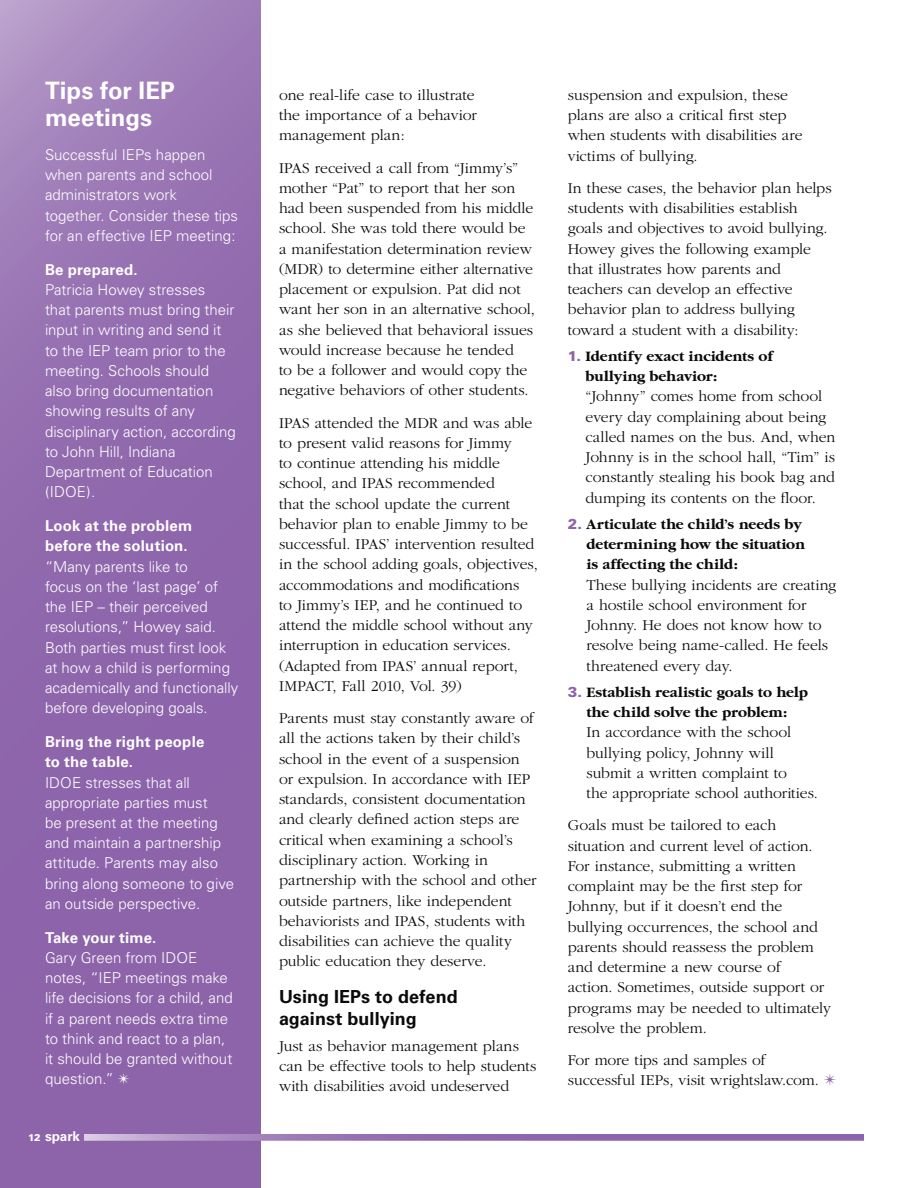
<style>
.page{position:relative;width:918px;height:1188px;background:#fff}
.page>*{position:absolute;margin:0;border:0;box-sizing:border-box;transform-origin:0 0}
.t1{font:700 24px/27px "Univers";letter-spacing:.005em;color:#fff}
.t2{font:700 18px/21.8px "Univers";letter-spacing:.005em;color:#0b0a0b}
.t3{font:300 15.75px/20.2px "Garamond";color:#0b0a0b}
.t4{font:300 15px/20.2px "Univers";color:#fff}
.t5{font:700 15px/20.2px "Garamond";letter-spacing:.005em;color:#0b0a0b}
.t6{font:700 15px/20.2px "Univers";letter-spacing:.01em;color:#fff}
.t7{font:700 13.5px "Univers";letter-spacing:-.005em;color:#fff}
.s1{font-weight:900;font-size:9.75px}
.s2{font-family:"Univers";font-weight:900;font-size:14.25px;color:#8d64aa}
.s3{color:#8d64aa}
</style>
<div class="page">
<svg style="left:0;top:0;width:261px;height:1188px;background:#926cae"></svg>
<svg style="left:84px;top:1134px;width:780px;height:7px;background:#9c79b6"></svg>
<h1 class="t1" style="left:45px;top:77px;width:131px">Tips for IEP meetings</h1>
<p class="t4" style="left:45px;top:144px;width:195px">Successful IEPs happen when parents and school administrators work together. Consider these tips for an effective IEP meeting:</p>
<p class="t6" style="left:45px;top:259px;width:94px">Be prepared.</p>
<p class="t4" style="left:45px;top:279px;width:192px">Patricia H owey stresses<br>that parents must bring their input in writing and send it to the IEP team prior to the meeting. Schools should also bring documentation showing results of any disciplinary action, according to John H ill, Indiana<br>Department of Education (IDOE).</p>
<p class="t6" style="left:45px;top:516px;width:149px">Look at the problem before the solution.</p>
<p class="t4" style="left:45px;top:556px;width:195px">“M any parents like to<br>focus on the ‘last page’ of the IEP – their perceived resolutions,” H owey said.<br>Both parties must first look at how a child is performing academically and functionally before developing goals.</p>
<p class="t6" style="left:45px;top:732px;width:161px">Bring the right people to the table.</p>
<p class="t4" style="left:45px;top:772px;width:191px">IDOE stresses that all appropriate parties must<br>be present at the meeting and maintain a partnership attitude. Parents may also bring along someone to give an outside perspective.</p>
<p class="t6" style="left:45px;top:927px;width:113px">Take your time.</p>
<p class="t4" style="left:45px;top:948px;width:189px">Gary Green from IDOE notes, “IEP meetings make life decisions for a child, and if a parent needs extra time to think and react to a plan, it should be granted without question.” ✴</p>
<p class="t7" style="left:28px;top:1128px;width:53px"><span class="s1">12</span> spark</p>
<p class="t3" style="left:279px;top:85px;width:199px">one real-life case to illustrate the importance of a behavior management plan:</p>
<p class="t3" style="left:279px;top:158px;width:257px">IPAS received a call from “Jimmy’s” mother “Pat” to report that her son had been suspended from his middle school. She was told there would be a manifestation determination review (MDR) to determine either alternative placement or expulsion. Pat did not want her son in an alternative school, as she believed that behavioral issues would increase because he tended<br>to be a follower and would copy the negative behaviors of other students.</p>
<p class="t3" style="left:279px;top:413px;width:260px">IPAS attended the MDR and was able to present valid reasons for Jimmy<br>to continue attending his middle school, and IPAS recommended<br>that the school update the current behavior plan to enable Jimmy to be successful. IPAS’ intervention resulted in the school adding goals, objectives, accommodations and modifications<br>to Jimmy’s IEP, and he continued to attend the middle school without any interruption in education services. (Adapted from IPAS’ annual report, IMPACT, Fall 2010, Vol. 39)</p>
<p class="t3" style="left:279px;top:708px;width:259px">Parents must stay constantly aware of all the actions taken by their child’s school in the event of a suspension or expulsion. In accordance with IEP standards, consistent documentation and clearly defined action steps are critical when examining a school’s disciplinary action. Working in partnership with the school and other outside partners, like independent behaviorists and IPAS, students with disabilities can achieve the quality public education they deserve.</p>
<p class="t2" style="left:279px;top:986px;width:180px">Using IEPs to defend against bullying</p>
<p class="t3" style="left:279px;top:1036px;width:259px">Just as behavior management plans can be effective tools to help students with disabilities avoid undeserved</p>
<p class="t3" style="left:568px;top:85px;width:236px">suspension and expulsion, these plans are also a critical first step when students with disabilities are victims of bullying.</p>
<p class="t3" style="left:568px;top:178px;width:265px">In these cases, the behavior plan helps students with disabilities establish goals and objectives to avoid bullying.<br>Howey gives the following example that illustrates how parents and teachers can develop an effective behavior plan to address bullying toward a student with a disability:</p>
<p class="t5" style="left:586px;top:346px;width:189px;text-indent:-18px"><span class="s2">1.</span> Identify exact incidents of bullying behavior:</p>
<p class="t3" style="left:586px;top:387px;width:251px">“Johnny” comes home from school every day complaining about being called names on the bus. And, when Johnny is in the school hall, “Tim” is constantly stealing his book bag and dumping its contents on the floor.</p>
<p class="t5" style="left:586px;top:514px;width:220px;text-indent:-19px"><span class="s2">2.</span> Articulate the child’s needs by determining how the situation is affecting the child:</p>
<p class="t3" style="left:586px;top:575px;width:251px">These bullying incidents are creating a hostile school environment for<br>Johnny. He does not know how to resolve being name-called. He feels threatened every day.</p>
<p class="t5" style="left:568px;top:682px;width:242px;text-align:center"><span class="s2">3.</span> Establish realistic goals to help the child solve the problem:</p>
<p class="t3" style="left:586px;top:723px;width:233px">In accordance with the school bullying policy, Johnny will submit a written complaint to<br>the appropriate school authorities.</p>
<p class="t3" style="left:568px;top:816px;width:265px">Goals must be tailored to each situation and current level of action.<br>For instance, submitting a written complaint may be the first step for Johnny, but if it doesn’t end the bullying occurrences, the school and parents should reassess the problem and determine a new course of<br>action. Sometimes, outside support or programs may be needed to ultimately resolve the problem.</p>
<p class="t3" style="left:568px;top:1050px;width:270px">For more tips and samples of successful IEPs, visit wrightslaw.com. <span class="s3">✴</span></p>
</div>
